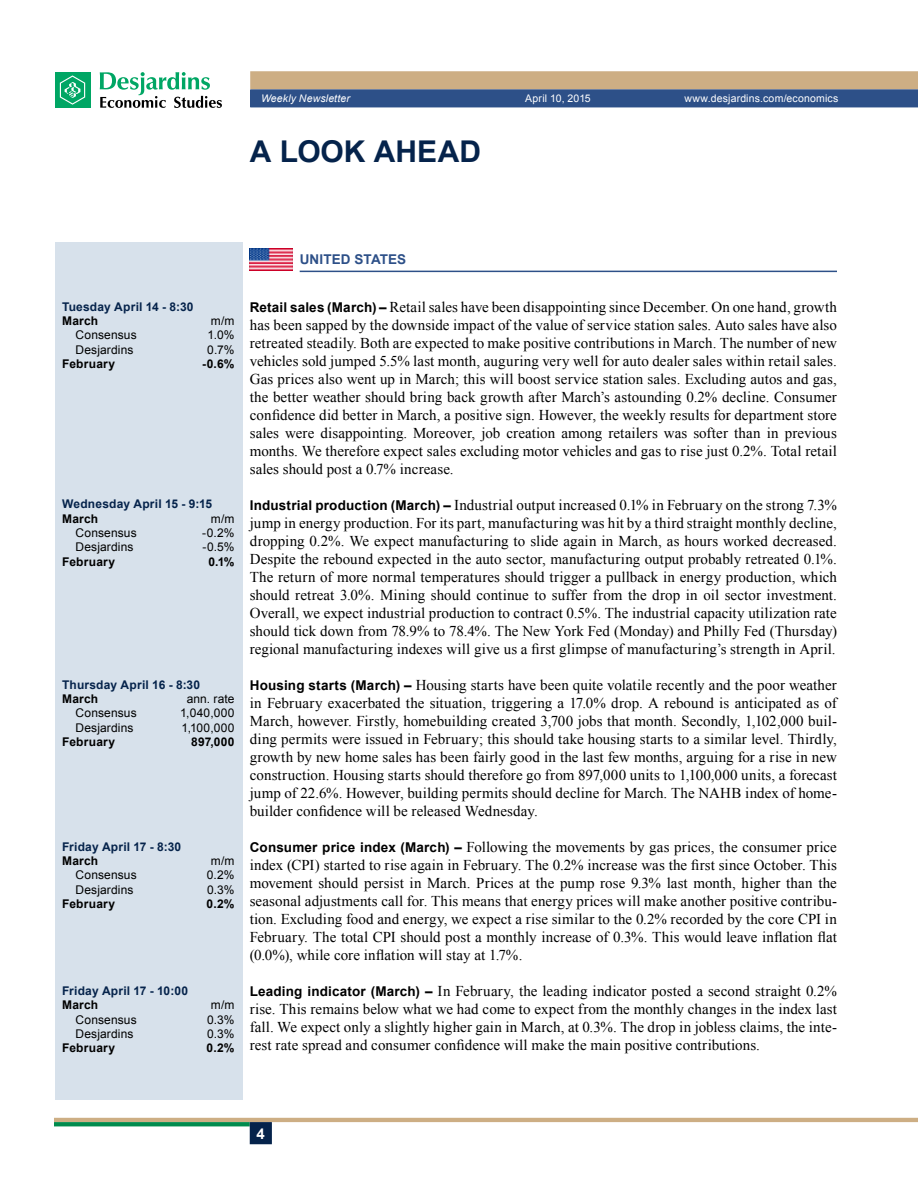
<style>
.page{position:relative;width:918px;height:1188px;background:#fff}
.page>*{position:absolute;margin:0;border:0;box-sizing:border-box;transform-origin:0 0}
.t1{font:700 30px "Arial";color:#05234b}
.t2{font:15px/18px "Times New Roman";letter-spacing:.005em;color:#000;text-align:justify}
.t3{font:700 15px "Arial";color:#fff}
.t4{font:700 13.5px "Arial";letter-spacing:.01em;color:#2d5088}
.t5{font:12px "Arial";letter-spacing:.01em;color:#000}
.t6{font:700 12px "Arial";letter-spacing:.015em;color:#05234b}
.t7{font:700 12px "Arial";letter-spacing:.02em;color:#000}
.t8{font:10.5px "Arial";letter-spacing:.015em;color:#fff}
.t9{font:italic 10.5px "Arial";letter-spacing:.01em;color:#fff}
.s1{font-family:"Arial";font-weight:700;font-size:13.5px}
</style>
<div class="page">
<hr style="left:54px;top:1118px;width:864px;height:4px;background:#cdae84">
<svg style="left:54px;top:1122px;width:196px;height:4px"></svg>
<div style="left:250px;top:1122px;width:22px;height:22px;background:#05234b;border:2px solid #05234b"></div>
<svg style="left:250px;top:71px;width:668px;height:36px;background:#7f8087"></svg>
<div style="left:55px;top:72px;width:35px;height:36px;background:#00a664"></div>
<svg style="left:60px;top:75px;width:25px;height:30px"></svg>
<svg style="left:100px;top:72px;width:122px;height:36px"></svg>
<hr style="left:300px;top:271px;width:537px;height:1px;background:#2d5088">
<img style="left:250px;top:249px;width:43px;height:21px">
<div style="left:55px;top:242px;width:187px;height:858px;background:#d7e1eb"></div>
<p class="t9" style="left:261px;top:92px;width:91px">Weekly Newsletter</p>
<p class="t8" style="left:525px;top:92px;width:67px">April 10, 2015</p>
<p class="t8" style="left:684px;top:92px;width:156px">www.desjardins.com/economics</p>
<h1 class="t1" style="left:250px;top:132px;width:210px">A look ah ead</h1>
<p class="t6" style="left:62px;top:298px;width:133px">Tuesday April 14 - 8:30</p>
<p class="t7" style="left:62px;top:313px;width:38px">March</p>
<p class="t5" style="left:211px;top:313px;width:25px">m/m</p>
<p class="t5" style="left:76px;top:327px;width:63px">Consensus</p>
<p class="t5" style="left:207px;top:327px;width:29px">1.0%</p>
<p class="t5" style="left:76px;top:342px;width:59px">Desjardins</p>
<p class="t5" style="left:207px;top:342px;width:29px">0.7%</p>
<p class="t7" style="left:62px;top:356px;width:55px">February</p>
<p class="t7" style="left:202px;top:356px;width:34px">-0.6%</p>
<p class="t6" style="left:62px;top:496px;width:152px">Wednesday April 15 - 9:15</p>
<p class="t7" style="left:62px;top:511px;width:38px">March</p>
<p class="t5" style="left:211px;top:511px;width:25px">m/m</p>
<p class="t5" style="left:76px;top:525px;width:63px">Consensus</p>
<p class="t5" style="left:202px;top:525px;width:34px">-0.2%</p>
<p class="t5" style="left:76px;top:539px;width:59px">Desjardins</p>
<p class="t5" style="left:202px;top:539px;width:34px">-0.5%</p>
<p class="t7" style="left:62px;top:554px;width:55px">February</p>
<p class="t7" style="left:208px;top:554px;width:28px">0.1%</p>
<p class="t6" style="left:62px;top:676px;width:140px">Thursday April 16 - 8:30</p>
<p class="t7" style="left:62px;top:691px;width:38px">March</p>
<p class="t5" style="left:187px;top:691px;width:49px">ann. rate</p>
<p class="t5" style="left:76px;top:705px;width:63px">Consensus</p>
<p class="t5" style="left:180px;top:705px;width:56px">1,040,000</p>
<p class="t5" style="left:76px;top:720px;width:59px">Desjardins</p>
<p class="t5" style="left:181px;top:720px;width:55px">1,100,000</p>
<p class="t7" style="left:62px;top:734px;width:55px">February</p>
<p class="t7" style="left:191px;top:734px;width:45px">897,000</p>
<p class="t6" style="left:62px;top:838px;width:121px">Friday April 17 - 8:30</p>
<p class="t7" style="left:62px;top:853px;width:38px">March</p>
<p class="t5" style="left:211px;top:853px;width:25px">m/m</p>
<p class="t5" style="left:76px;top:867px;width:63px">Consensus</p>
<p class="t5" style="left:207px;top:867px;width:29px">0.2%</p>
<p class="t5" style="left:76px;top:882px;width:59px">Desjardins</p>
<p class="t5" style="left:207px;top:882px;width:29px">0.3%</p>
<p class="t7" style="left:62px;top:896px;width:55px">February</p>
<p class="t7" style="left:207px;top:896px;width:29px">0.2%</p>
<p class="t6" style="left:62px;top:983px;width:127px">Friday April 17 - 10:00</p>
<p class="t7" style="left:62px;top:997px;width:38px">March</p>
<p class="t5" style="left:211px;top:997px;width:25px">m/m</p>
<p class="t5" style="left:76px;top:1012px;width:63px">Consensus</p>
<p class="t5" style="left:207px;top:1012px;width:29px">0.3%</p>
<p class="t5" style="left:76px;top:1026px;width:59px">Desjardins</p>
<p class="t5" style="left:207px;top:1026px;width:29px">0.3%</p>
<p class="t7" style="left:62px;top:1040px;width:55px">February</p>
<p class="t7" style="left:207px;top:1040px;width:29px">0.2%</p>
<p class="t4" style="left:300px;top:250px;width:108px">UnitedStates</p>
<p class="t2" style="left:250px;top:297px;width:589px"><span class="s1">Retail sales (March) –</span> Retail sales have been disappointing since December. On one hand, growth has been sapped by the downside impact of the value of service station sales. Auto sales have also retreated steadily. Both are expected to make positive contributions in March. The number of new vehicles sold jumped 5.5% last month, auguring very well for auto dealer sales within retail sales.<br>Gas prices also went up in March; this will boost service station sales. Excluding autos and gas, the better weather should bring back growth after March’s astounding 0.2% decline. Consumer confidence did better in March, a positive sign. However, the weekly results for department store sales were disappointing. Moreover, job creation among retailers was softer than in previous months. We therefore expect sales excluding motor vehicles and gas to rise just 0.2%. Total retail sales should post a 0.7% increase.</p>
<p class="t2" style="left:250px;top:495px;width:589px"><span class="s1">Industrial production (March) –</span> Industrial output increased 0.1% in February on the strong 7.3% jump in energy production. For its part, manufacturing was hit by a third straight monthly decline, dropping 0.2%. We expect manufacturing to slide again in March, as hours worked decreased.<br>Despite the rebound expected in the auto sector, manufacturing output probably retreated 0.1%.<br>The return of more normal temperatures should trigger a pullback in energy production, which should retreat 3.0%. Mining should continue to suffer from the drop in oil sector investment.<br>Overall, we expect industrial production to contract 0.5%. The industrial capacity utilization rate should tick down from 78.9% to 78.4%. The New York Fed (Monday) and Philly Fed (Thursday) regional manufacturing indexes will give us a first glimpse of manufacturing’s strength in April.</p>
<p class="t2" style="left:250px;top:675px;width:589px"><span class="s1">Housing starts (March) –</span> Housing starts have been quite volatile recently and the poor weather in February exacerbated the situation, triggering a 17.0% drop. A rebound is anticipated as of March, however. Firstly, homebuilding created 3,700 jobs that month. Secondly, 1,102,000 buil&shy;ding permits were issued in February; this should take housing starts to a similar level. Thirdly, growth by new home sales has been fairly good in the last few months, arguing for a rise in new construction. Housing starts should therefore go from 897,000 units to 1,100,000 units, a forecast jump of 22.6%. However, building permits should decline for March. The NAHB index of home&shy;builder confidence will be released Wednesday.</p>
<p class="t2" style="left:250px;top:837px;width:589px"><span class="s1">Consumer price index (March) –</span> Following the movements by gas prices, the consumer price index (CPI) started to rise again in February. The 0.2% increase was the first since October. This movement should persist in March. Prices at the pump rose 9.3% last month, higher than the seasonal adjustments call for. This means that energy prices will make another positive contribu&shy;tion. Excluding food and energy, we expect a rise similar to the 0.2% recorded by the core CPI in February. The total CPI should post a monthly increase of 0.3%. This would leave inflation flat (0.0%), while core inflation will stay at 1.7%.</p>
<p class="t2" style="left:250px;top:981px;width:589px"><span class="s1">Leading indicator (March) –</span> In February, the leading indicator posted a second straight 0.2% rise. This remains below what we had come to expect from the monthly changes in the index last fall. We expect only a slightly higher gain in March, at 0.3%. The drop in jobless claims, the inte&shy;rest rate spread and consumer confidence will make the main positive contributions.</p>
<p class="t3" style="left:257px;top:1124px;width:10px">4</p>
</div>
